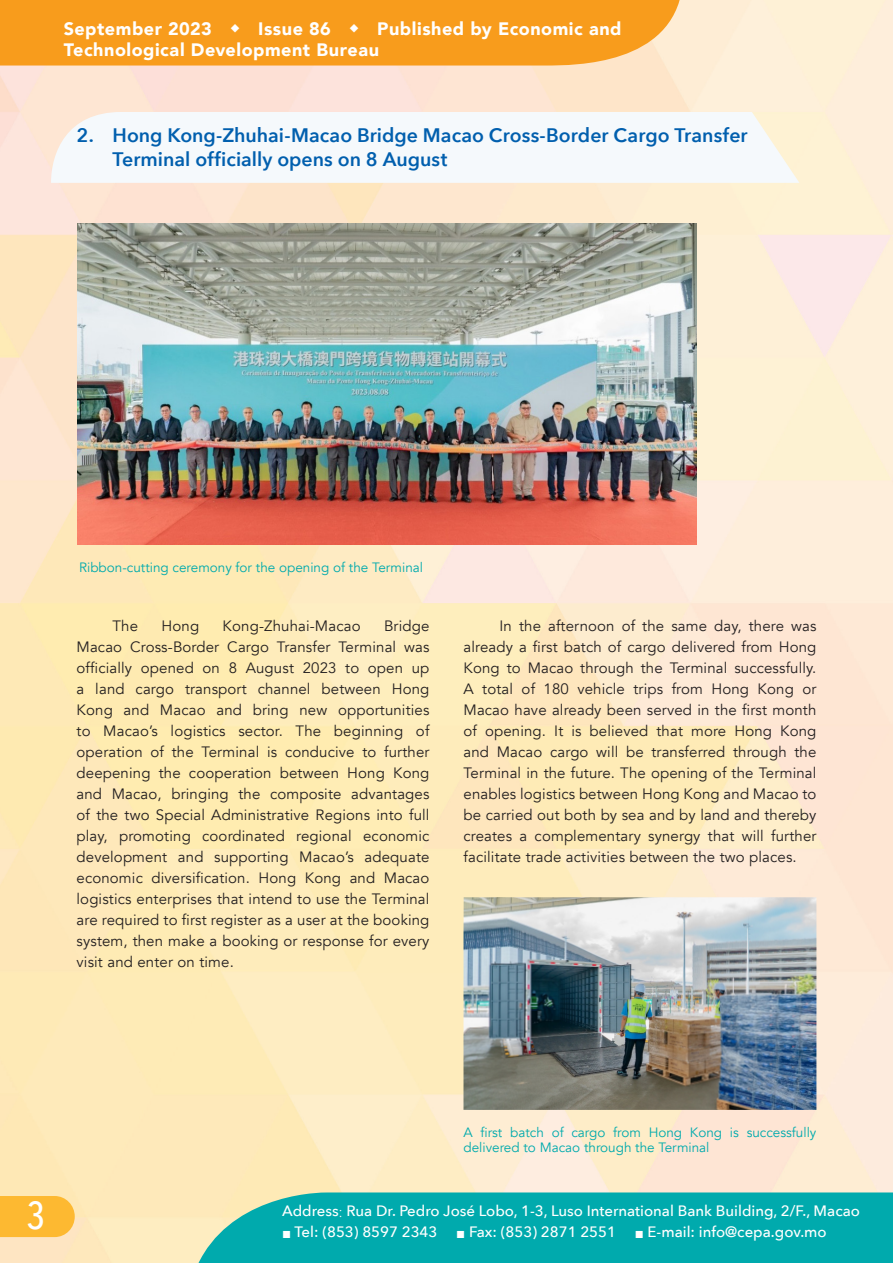
<style>
.page{position:relative;width:893px;height:1263px;background:#fff}
.page>*{position:absolute;margin:0;border:0;box-sizing:border-box;transform-origin:0 0}
.t1{font:500 39px "Avenir Next Condensed";color:#fff}
.t2{font:600 19.5px/23.4px "Avenir Next";color:#015fae}
.t3{font:900 18px/21px "Avenir";letter-spacing:.03em;color:#fff}
.text{font:15px/21px "Avenir";letter-spacing:.01em;color:#231f20;text-align:justify}
.t4{font:500 15px "Avenir Next";color:#fff}
.t5{font:13.5px/15px "Avenir";color:#00aaad}
.s1{font-family:"Microsoft Jheng Hei";font-weight:700}
.s2{font-family:"Adobe Ming Std";font-weight:300}
.s3{font-family:"Microsoft Jheng Hei";font-weight:400}
</style>
<div class="page">
<img style="left:0;top:0;width:893px;height:1263px">
<div style="left:0;top:0;width:682px;height:66px;background:#f89c1c"></div>
<svg style="left:192px;top:1192px;width:701px;height:71px;background:#10aeae"></svg>
<svg style="left:0;top:1192px;width:75px;height:71px;background:#fdcd72"></svg>
<div style="left:51px;top:112px;width:748px;height:71px;background:#f5f9fc"></div>
<img style="left:77px;top:224px;width:619px;height:321px">
<img style="left:463px;top:897px;width:353px;height:213px">
<p class="t3" style="left:64px;top:18px;width:559px">September 2023 <span class="s1">◆</span> Issue 86 <span class="s1">◆</span> Published by Economic and<br>Technological Development Bureau</p>
<p class="t2" style="left:113px;top:123px;width:637px;text-indent:-36px">2. Hong Kong-Zhuhai-Macao Bridge Macao Cross-Border Cargo Transfer<br>Terminal officially opens on 8 August</p>
<p class="t5" style="left:79px;top:560px;width:345px">Ribbon-cutting ceremony for the opening of the Terminal</p>
<p class="text" style="left:77px;top:615px;width:354px;text-indent:307px">Bridge Macao Cross-Border Cargo Transfer Terminal was officially opened on 8 August 2023 to open up a land cargo transport channel between Hong Kong and Macao and bring new opportunities to Macao’s logistics sector. The beginning of operation of the Terminal is conducive to further deepening the cooperation between Hong Kong and Macao, bringing the composite advantages of the two Special Administrative Regions into full play, promoting coordinated regional economic development and supporting Macao’s adequate economic diversification. Hong Kong and Macao logistics enterprises that intend to use the Terminal are required to first register as a user at the booking system, then make a booking or response for every visit and enter on time.</p>
<p class="text" style="left:463px;top:615px;width:354px;text-indent:36px">In the afternoon of the same day, there was already a first batch of cargo delivered from Hong Kong to Macao through the Terminal successfully.<br>A total of 180 vehicle trips from Hong Kong or Macao have already been served in the first month of opening. It is believed that more Hong Kong and Macao cargo will be transferred through the Terminal in the future. The opening of the Terminal enables logistics between Hong Kong and Macao to be carried out both by sea and by land and thereby creates a complementary synergy that will further facilitate trade activities between the two places.</p>
<p class="text" style="left:113px;top:615px;width:27px">The</p>
<p class="text" style="left:162px;top:615px;width:39px">Hong</p>
<p class="text" style="left:223px;top:615px;width:140px">Kong-Zhuhai-Macao</p>
<p class="t5" style="left:463px;top:1125px;width:354px">A first batch of cargo from Hong Kong is successfully delivered to Macao through the Terminal</p>
<h1 class="t1" style="left:27px;top:1191px;width:20px">3</h1>
<p class="t4" style="left:282px;top:1198px;width:579px">Address<span class="s2">:</span> Rua Dr. Pedro José Lobo, 1-3, Luso International Bank Building, 2/F., Macao</p>
<p class="t4" style="left:282px;top:1219px;width:546px"><span class="s3">■</span> Tel: (853) 8597 2343 <span class="s3">■</span> Fax: (853) 2871 2551 <span class="s3">■</span> E-mail: info@cepa.gov.mo</p>
</div>
